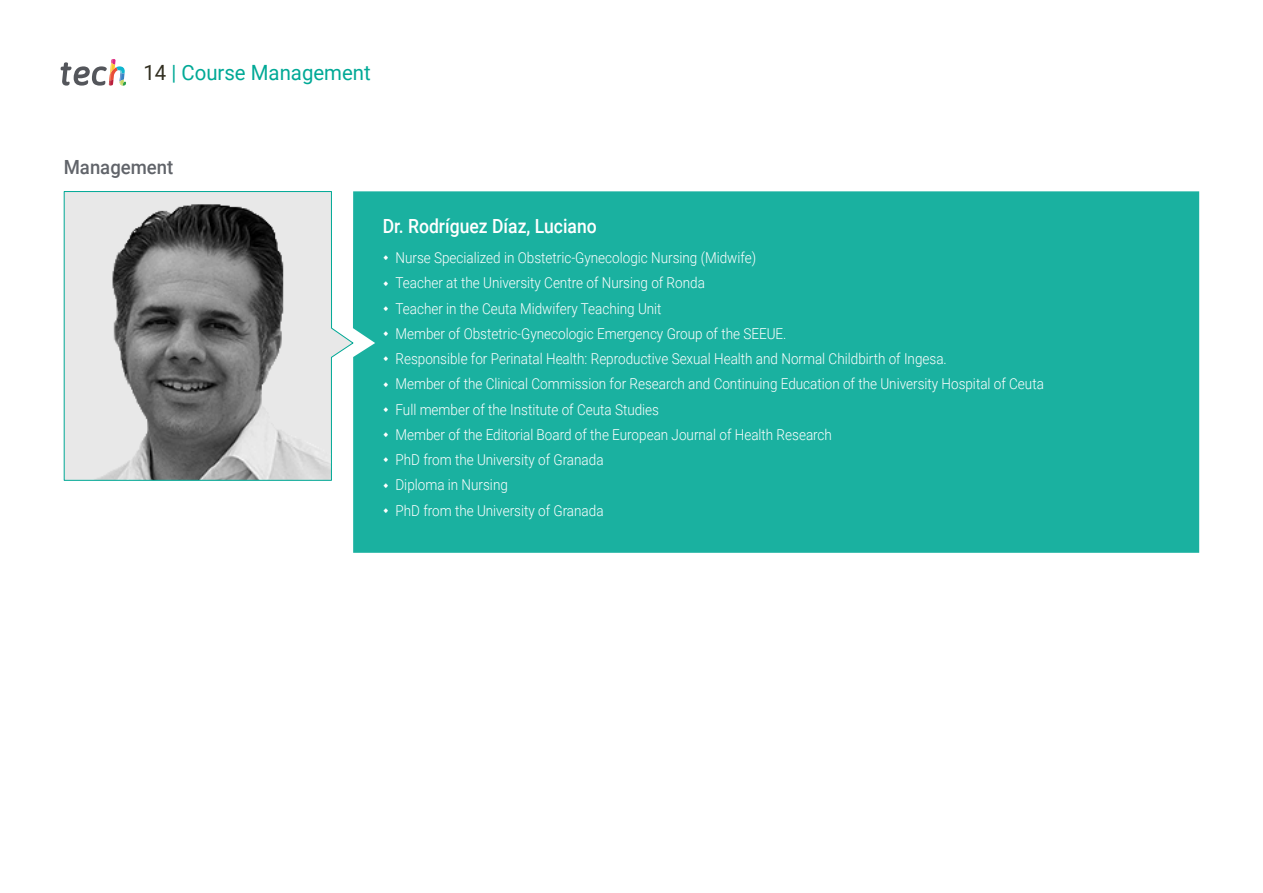
<style>
.page{position:relative;width:1263px;height:893px;background:#fff}
.page>*{position:absolute;margin:0;border:0;box-sizing:border-box;transform-origin:0 0}
.t1{font:21px "Roboto";color:#00a996}
.t2{font:500 19.5px "Roboto";color:#fff;scale:.9 1}
.t3{font:500 19.5px "Roboto";color:#61646a;scale:.95 1}
.t4{font:300 15px/25.2px "Roboto";color:#fff;scale:.9 1}
.s1{color:#312e20}
</style>
<div class="page">
<svg style="left:61px;top:59px;width:65px;height:27px"></svg>
<div style="left:353px;top:191px;width:846px;height:362px;background:#1ab1a0"></div>
<svg style="left:64px;top:191px;width:290px;height:290px;background:#a9abab"></svg>
<svg style="left:384px;top:255px;width:4px;height:5px"></svg>
<svg style="left:384px;top:281px;width:4px;height:5px"></svg>
<svg style="left:384px;top:306px;width:4px;height:5px"></svg>
<svg style="left:384px;top:331px;width:4px;height:5px"></svg>
<svg style="left:384px;top:356px;width:4px;height:5px"></svg>
<svg style="left:384px;top:382px;width:4px;height:5px"></svg>
<svg style="left:384px;top:407px;width:4px;height:5px"></svg>
<svg style="left:384px;top:432px;width:4px;height:5px"></svg>
<svg style="left:384px;top:457px;width:4px;height:5px"></svg>
<svg style="left:384px;top:483px;width:4px;height:5px"></svg>
<svg style="left:384px;top:508px;width:4px;height:5px"></svg>
<h1 class="t1" style="left:144px;top:57px;width:229px"><span class="s1">14</span> | Course Management</h1>
<h2 class="t3" style="left:64px;top:153px;width:117px">Management</h2>
<h2 class="t2" style="left:383px;top:212px;width:239px">Dr. Rodríguez Díaz, Luciano</h2>
<p class="t4" style="left:395px;top:244px;width:722px">Nurse Specialized in Obstetric-Gynecologic Nursing (Midwife)<br>Teacher at the University Centre of Nursing of Ronda<br>Teacher in the Ceuta Midwifery Teaching Unit<br>Member of Obstetric-Gynecologic Emergency Group of the SEEUE.<br>Responsible for Perinatal Health: Reproductive Sexual Health and Normal Childbirth of Ingesa.<br>Member of the Clinical Commission for Research and Continuing Education of the University Hospital of Ceuta Full member of the Institute of Ceuta Studies<br>Member of the Editorial Board of the European Journal of Health Research<br>PhD from the University of Granada<br>Diploma in Nursing<br>PhD from the University of Granada</p>
</div>
